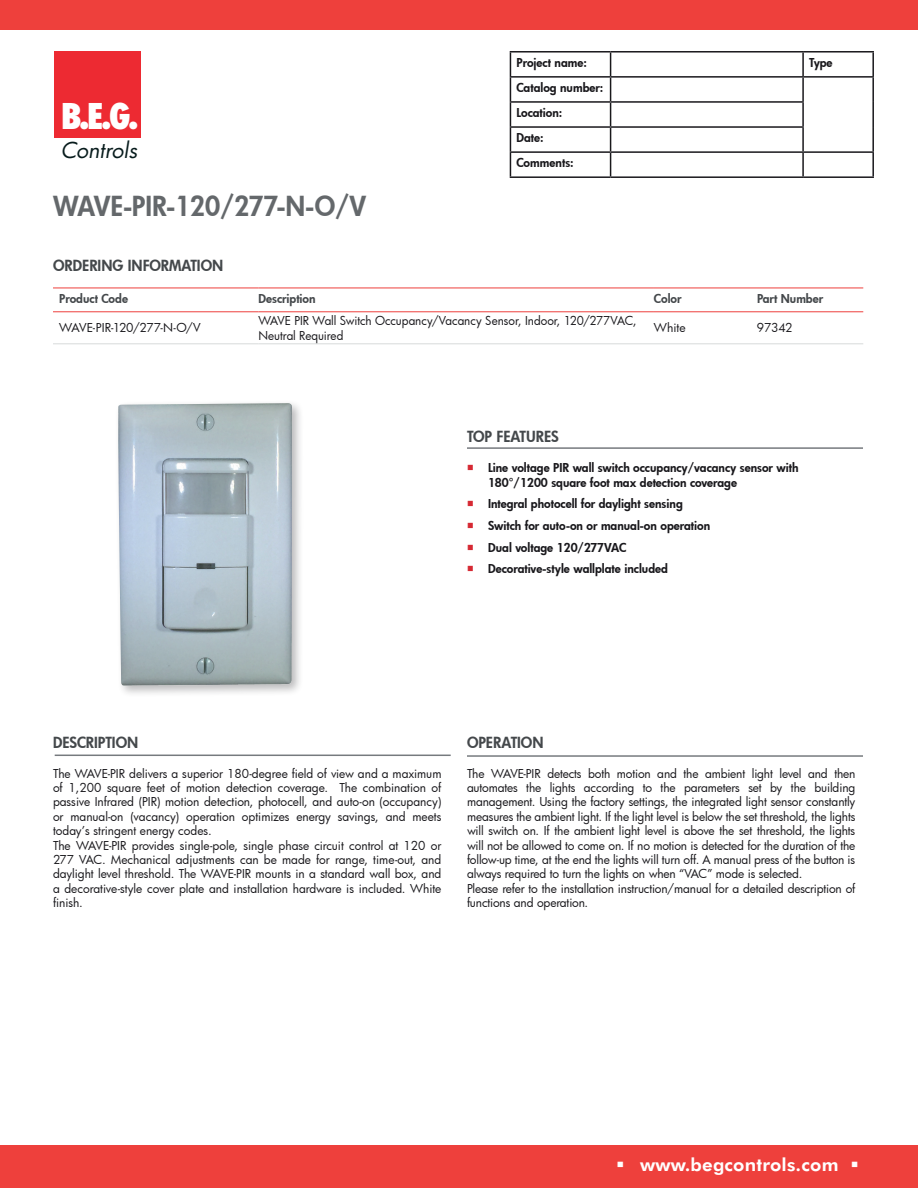
<style>
.page{position:relative;width:918px;height:1188px;background:#fff}
.page>*{position:absolute;margin:0;border:0;box-sizing:border-box;transform-origin:0 0}
.t1{font:800 condensed 34.5px "Futura";color:#fff}
.t2{font:800 27px "Futura";letter-spacing:-.015em;color:#64686b}
.t3{font:italic 21.3px "Futura";color:#081c1d}
.t4{font:800 18px "Futura BT";letter-spacing:.01em;color:#fff}
.t5{font:800 15px "Futura";color:#44484b}
.t6{font:12px/14.4px "Futura";letter-spacing:-.01em;color:#19181c}
.t7{font:800 12px/25px "Futura";color:#19181c}
.t8{font:800 12px "Futura";color:#44484b}
.s1{font-family:"Minion Pro";font-weight:400;font-size:18px;color:#d62933}
</style>
<div class="page">
<div style="left:0;top:1145px;width:918px;height:43px;background:#ee403c"></div>
<div style="left:0;top:0;width:918px;height:30px;background:#ee403c"></div>
<div style="left:54px;top:51px;width:87px;height:86px;background:#ed2a32"></div>
<hr style="left:510px;top:51px;width:101px;height:2px;background:#19181c">
<hr style="left:611px;top:51px;width:192px;height:2px;background:#19181c">
<hr style="left:803px;top:51px;width:71px;height:2px;background:#19181c">
<hr style="left:802px;top:53px;width:2px;height:23px;background:#19181c">
<hr style="left:872px;top:53px;width:2px;height:23px;background:#19181c">
<hr style="left:510px;top:76px;width:101px;height:2px;background:#19181c">
<hr style="left:611px;top:76px;width:192px;height:2px;background:#19181c">
<hr style="left:803px;top:76px;width:71px;height:2px;background:#19181c">
<hr style="left:802px;top:78px;width:2px;height:23px;background:#19181c">
<hr style="left:872px;top:78px;width:2px;height:24px;background:#19181c">
<hr style="left:510px;top:101px;width:101px;height:2px;background:#19181c">
<hr style="left:611px;top:101px;width:193px;height:2px;background:#19181c">
<hr style="left:802px;top:103px;width:2px;height:23px;background:#19181c">
<hr style="left:872px;top:102px;width:2px;height:25px;background:#19181c">
<hr style="left:510px;top:126px;width:101px;height:2px;background:#19181c">
<hr style="left:611px;top:126px;width:193px;height:2px;background:#19181c">
<hr style="left:802px;top:128px;width:2px;height:23px;background:#19181c">
<hr style="left:872px;top:127px;width:2px;height:24px;background:#19181c">
<hr style="left:510px;top:151px;width:101px;height:2px;background:#19181c">
<svg style="left:510px;top:53px;width:1px;height:123px"></svg>
<hr style="left:611px;top:151px;width:192px;height:2px;background:#19181c">
<svg style="left:610px;top:53px;width:1px;height:123px"></svg>
<hr style="left:803px;top:151px;width:71px;height:2px;background:#19181c">
<hr style="left:802px;top:153px;width:2px;height:23px;background:#19181c">
<hr style="left:872px;top:153px;width:2px;height:23px;background:#19181c">
<hr style="left:510px;top:176px;width:101px;height:2px;background:#19181c">
<hr style="left:611px;top:176px;width:192px;height:2px;background:#19181c">
<hr style="left:803px;top:176px;width:71px;height:2px;background:#19181c">
<hr style="left:53px;top:288px;width:205px;height:1px;background:#ee403c">
<hr style="left:258px;top:288px;width:396px;height:1px;background:#ee403c">
<hr style="left:654px;top:288px;width:103px;height:1px;background:#ee403c">
<hr style="left:757px;top:288px;width:106px;height:1px;background:#ee403c">
<hr style="left:53px;top:311px;width:205px;height:1px;background:#ee403c">
<hr style="left:258px;top:311px;width:396px;height:1px;background:#ee403c">
<hr style="left:654px;top:311px;width:103px;height:1px;background:#ee403c">
<hr style="left:757px;top:311px;width:106px;height:1px;background:#ee403c">
<hr style="left:53px;top:343px;width:205px;height:1px;background:#d7dadb">
<hr style="left:258px;top:343px;width:396px;height:1px;background:#d7dadb">
<hr style="left:654px;top:343px;width:103px;height:1px;background:#d7dadb">
<hr style="left:757px;top:343px;width:106px;height:1px;background:#d7dadb">
<div style="left:114px;top:399px;width:190px;height:298px;background:#19181c;opacity:.3"></div>
<img style="left:118px;top:403px;width:174px;height:283px">
<hr style="left:467px;top:447px;width:396px;height:2px;background:#767a7e">
<hr style="left:55px;top:755px;width:396px;height:1px;background:#767a7e">
<hr style="left:467px;top:755px;width:396px;height:2px;background:#767a7e">
<h1 class="t1" style="left:61px;top:94px;width:79px">B.E.G.</h1>
<h3 class="t3" style="left:61px;top:136px;width:78px">Controls</h3>
<p class="t2" style="left:53px;top:188px;width:315px">WAVE-PIR-120/277-N-O/V</p>
<p class="t5" style="left:53px;top:256px;width:172px">ORDERING INFORMATION</p>
<p class="t7" style="left:516px;top:50px;width:72px">Project name:</p>
<p class="t7" style="left:809px;top:50px;width:25px">Type</p>
<p class="t7" style="left:516px;top:75px;width:88px">Catalog number:<br>Location:<br>Date:<br>Comments:</p>
<p class="t8" style="left:59px;top:291px;width:70px">Product Code</p>
<p class="t8" style="left:258px;top:291px;width:59px">Description</p>
<p class="t8" style="left:654px;top:291px;width:29px">Color</p>
<p class="t8" style="left:757px;top:291px;width:68px">Part Number</p>
<p class="t6" style="left:59px;top:321px;width:143px">WAVE-PIR-120/277-N-O/V</p>
<p class="t6" style="left:258px;top:313px;width:380px">WAVE PIR Wall Switch Occupancy/Vacancy Sensor, Indoor, 120/277VAC,<br>Neutral Required</p>
<p class="t6" style="left:654px;top:321px;width:33px">White</p>
<p class="t6" style="left:757px;top:321px;width:37px">97342</p>
<p class="t5" style="left:467px;top:427px;width:93px">TOP FEATURES</p>
<p class="t7" style="left:488px;top:460px;width:312px;line-height:14.4px;text-indent:-21px"><span class="s1">■</span> Line voltage PIR wall switch occupancy/vacancy sensor with<br>180°/1200 square foot max detection coverage</p>
<p class="t7" style="left:467px;top:491px;width:217px"><span class="s1">■</span> Integral photocell for daylight sensing</p>
<p class="t7" style="left:467px;top:513px;width:245px"><span class="s1">■</span> Switch for auto-on or manual-on operation</p>
<p class="t7" style="left:467px;top:534px;width:161px"><span class="s1">■</span> Dual voltage 120/277VAC</p>
<p class="t7" style="left:467px;top:556px;width:203px"><span class="s1">■</span> Decorative-style wallplate included</p>
<p class="t5" style="left:53px;top:732px;width:87px">DESCRIPTION</p>
<p class="t6" style="left:53px;top:766px;width:390px">The WAVE-PIR delivers a superior 180-degree field of view and a maximum of 1,200 square feet of motion detection coverage. The combination of passive Infrared (PIR) motion detection, photocell, and auto-on (occupancy) or manual-on (vacancy) operation optimizes energy savings, and meets today’s stringent energy codes.<br>The WAVE-PIR provides single-pole, single phase circuit control at 120 or 277 VAC. Mechanical adjustments can be made for range, time-out, and daylight level threshold. The WAVE-PIR mounts in a standard wall box, and a decorative-style cover plate and installation hardware is included. White finish.</p>
<p class="t5" style="left:467px;top:732px;width:78px">OPERATION</p>
<p class="t6" style="left:467px;top:766px;width:390px">The WAVE-PIR detects both motion and the ambient light level and then automates the lights according to the parameters set by the building management. Using the factory settings, the integrated light sensor constantly measures the ambient light. If the light level is below the set threshold, the lights will switch on. If the ambient light level is above the set threshold, the lights will not be allowed to come on. If no motion is detected for the duration of the follow-up time, at the end the lights will turn off. A manual press of the button is always required to turn the lights on when “VAC” mode is selected.<br>Please refer to the installation instruction/manual for a detailed description of functions and operation.</p>
<h3 class="t4" style="left:616px;top:1153px;width:244px">▪ www.begcontrols.com ▪</h3>
</div>
